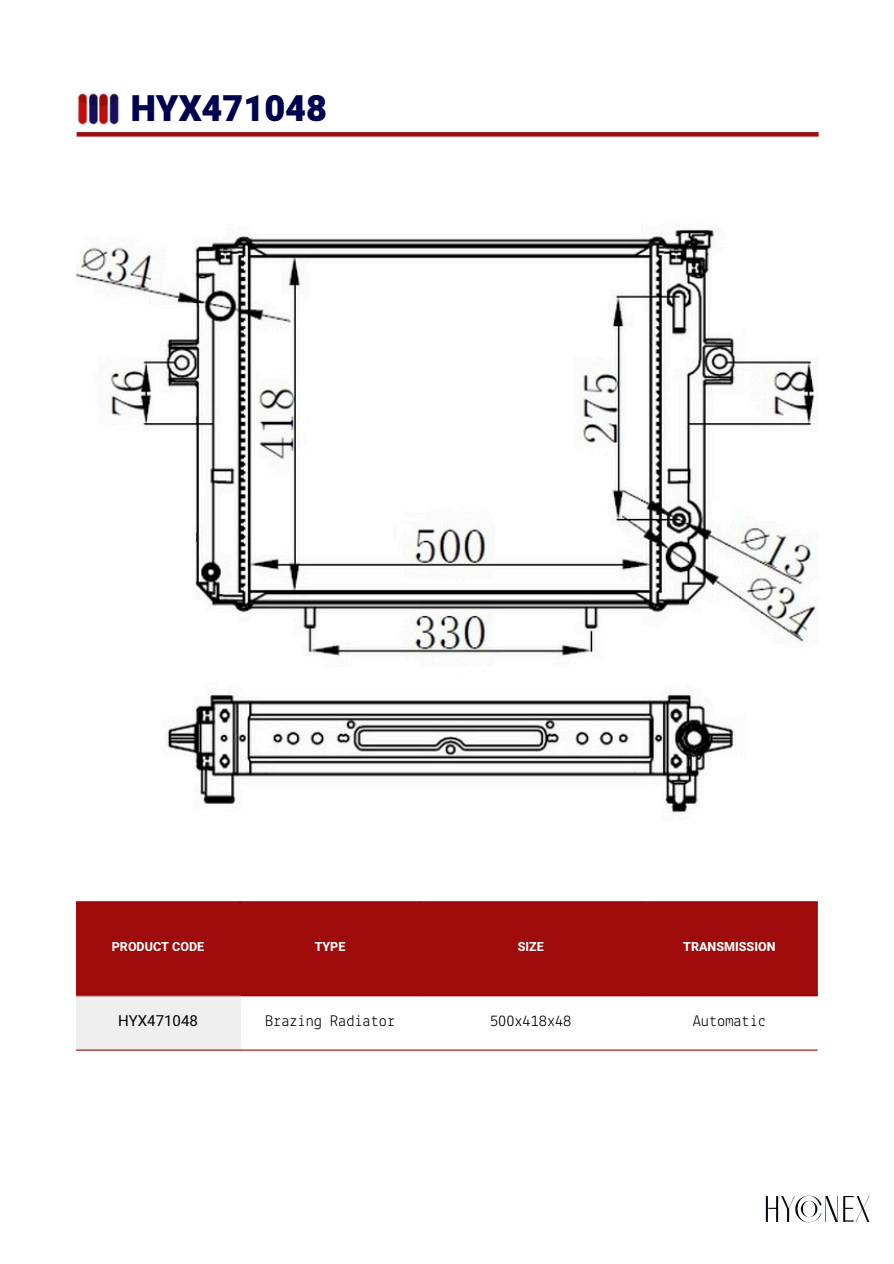
<style>
.page{position:relative;width:894px;height:1264px;background:#fff}
.page>*{position:absolute;margin:0;border:0;box-sizing:border-box;transform-origin:0 0}
.t1{font:900 35.85px "Heebo";color:#000150}
.t2{font:16.2px "Lekton";color:#000}
.t3{font:15px "Heebo";color:#000}
.t4{font:700 12.45px "Heebo";color:#fff}
.t5{font:800 12.45px "Heebo";color:#fff}
</style>
<div class="page">
<img style="left:78px;top:92px;width:41px;height:34px">
<div style="left:77px;top:132px;width:741px;height:5px;background:#9f0b0b"></div>
<img style="left:765px;top:1195px;width:105px;height:28px">
<svg style="left:844px;top:1195px;width:9px;height:2px"></svg>
<img style="left:76px;top:229px;width:741px;height:584px">
<div style="left:76px;top:901px;width:741px;height:94px;background:#9f0b0b"></div>
<div style="left:76px;top:995px;width:164px;height:55px;background:#efefef"></div>
<hr style="left:76px;top:995px;width:741px;height:1px;background:#af0001">
<hr style="left:76px;top:1049px;width:741px;height:1px;background:#af0001">
<p class="t1" style="left:131px;top:83px;width:198px">HYX471048</p>
<p class="t4" style="left:112px;top:938px;width:94px">PRODUCT CODE</p>
<p class="t4" style="left:314px;top:938px;width:32px">TYPE</p>
<p class="t4" style="left:517px;top:938px;width:28px">SIZE</p>
<p class="t5" style="left:683px;top:938px;width:94px">TRANSMISSION</p>
<p class="t3" style="left:118px;top:1010px;width:81px">HYX471048</p>
<p class="t2" style="left:265px;top:1014px;width:131px">Brazing Radiator</p>
<p class="t2" style="left:490px;top:1014px;width:83px">500x418x48</p>
<p class="t2" style="left:692px;top:1014px;width:75px">Automatic</p>
</div>
